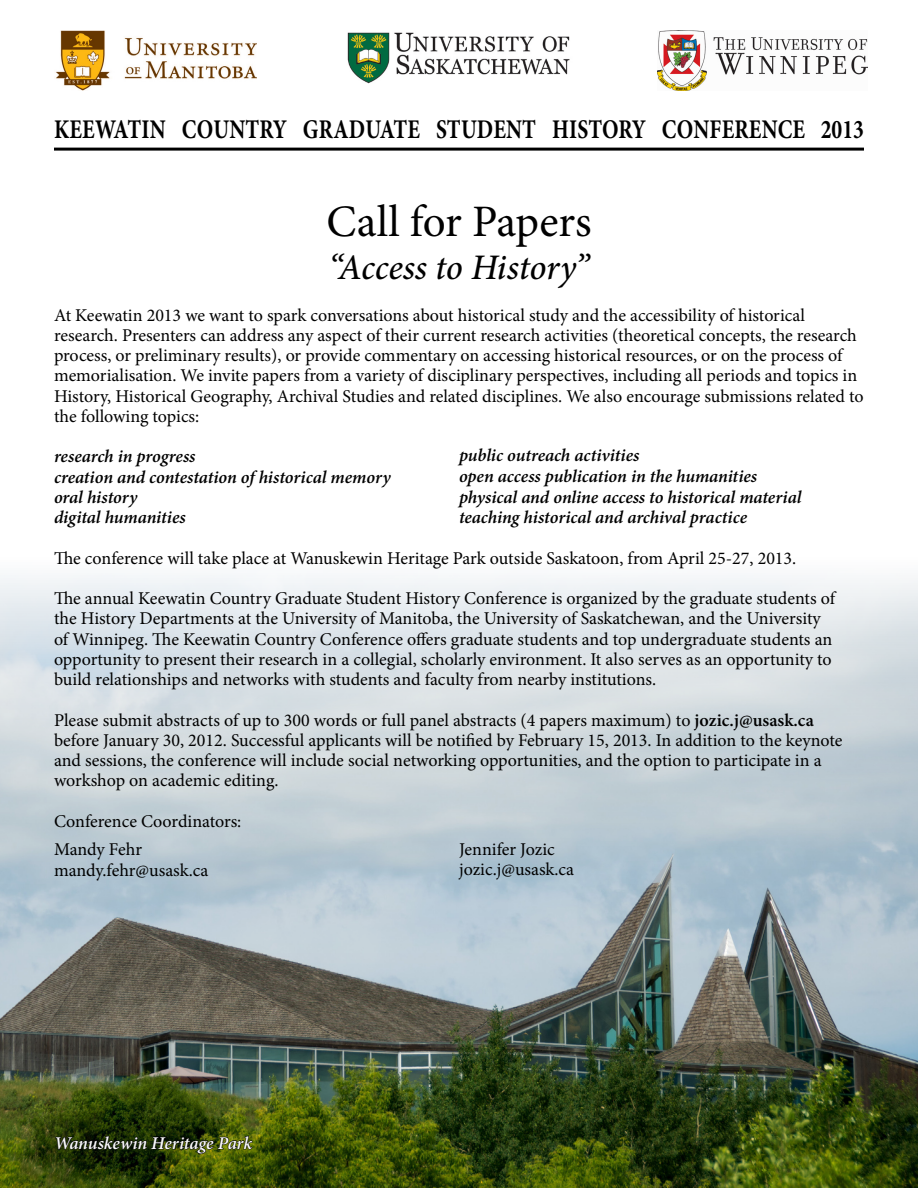
<style>
.page{position:relative;width:918px;height:1188px;background:#fff}
.page>*{position:absolute;margin:0;border:0;box-sizing:border-box;transform-origin:0 0}
.t1{font:45px "Minion Pro";letter-spacing:-.005em;color:#000}
.t2{font:italic 500 36px "Minion Pro";letter-spacing:-.01em;color:#000}
.t3{font:700 27px "Minion Pro";letter-spacing:.01em;color:#000;scale:.8 1}
.t4{font:18px/20.2px "Minion Pro";color:#000}
.t5{font:italic 600 18px/20.7px "Minion Pro";letter-spacing:-.005em;color:#000}
.t6{font:italic 600 18px "Minion Pro";letter-spacing:-.01em;color:#f8f8f9}
.s1{font-weight:600}
</style>
<div class="page">
<img style="left:0;top:575px;width:918px;height:613px">
<hr style="left:54px;top:148px;width:810px;height:3px;background:#000">
<img style="left:347px;top:32px;width:223px;height:52px">
<img style="left:55px;top:30px;width:202px;height:61px">
<img style="left:658px;top:30px;width:209px;height:61px">
<svg style="left:55px;top:1124px;width:198px;height:38px;background:#253303"></svg>
<h3 class="t3" style="left:54px;top:111px;width:1014px">KEEWATIN COUNTRY GRADUATE STUDENT HISTORY CONFERENCE 2013</h3>
<h1 class="t1" style="left:326px;top:191px;width:267px">Call for Papers</h1>
<h2 class="t2" style="left:329px;top:243px;width:262px">“Access to History”</h2>
<p class="t4" style="left:54px;top:305px;width:811px">At Keewatin 2013 we want to spark conversations about historical study and the accessibility of historical research. Presenters can address any aspect of their current research activities (theoretical concepts, the research process, or preliminary results), or provide commentary on accessing historical resources, or on the process of memorialisation. We invite papers from a variety of disciplinary perspectives, including all periods and topics in History, Historical Geography, Archival Studies and related disciplines. We also encourage submissions related to the following topics:</p>
<p class="t5" style="left:54px;top:446px;width:338px;line-height:20.2px">research in progress<br>creation and contestation of historical memory oral history<br>digital humanities</p>
<p class="t4" style="left:54px;top:548px;width:744px">The conference will take place at Wanuskewin Heritage Park outside Saskatoon, from April 25-27, 2013.</p>
<p class="t4" style="left:54px;top:588px;width:783px">The annual Keewatin Country Graduate Student History Conference is organized by the graduate students of the History Departments at the University of Manitoba, the University of Saskatchewan, and the University of Winnipeg. The Keewatin Country Conference offers graduate students and top undergraduate students an opportunity to present their research in a collegial, scholarly environment. It also serves as an opportunity to build relationships and networks with students and faculty from nearby institutions.</p>
<p class="t4" style="left:54px;top:710px;width:790px">Please submit abstracts of up to 300 words or full panel abstracts (4 papers maximum) to <span class="s1">jozic.j@usask.ca </span>before January 30, 2012. Successful applicants will be notified by February 15, 2013. In addition to the keynote and sessions, the conference will include social networking opportunities, and the option to participate in a workshop on academic editing.</p>
<p class="t4" style="left:54px;top:807px;width:189px;line-height:28.5px">Conference Coordinators:<br>Mandy Fehr</p>
<p class="t4" style="left:54px;top:860px;width:156px">mandy.fehr@usask.ca</p>
<p class="t5" style="left:459px;top:445px;width:344px">public outreach activities<br>open access publication in the humanities physical and online access to historical material teaching historical and archival practice</p>
<p class="t4" style="left:459px;top:839px;width:117px;line-height:20.7px">Jennifer Jozic jozic.j@usask.ca</p>
<p class="t6" style="left:54px;top:1131px;width:200px">Wanuskewin Heritage Park</p>
</div>
